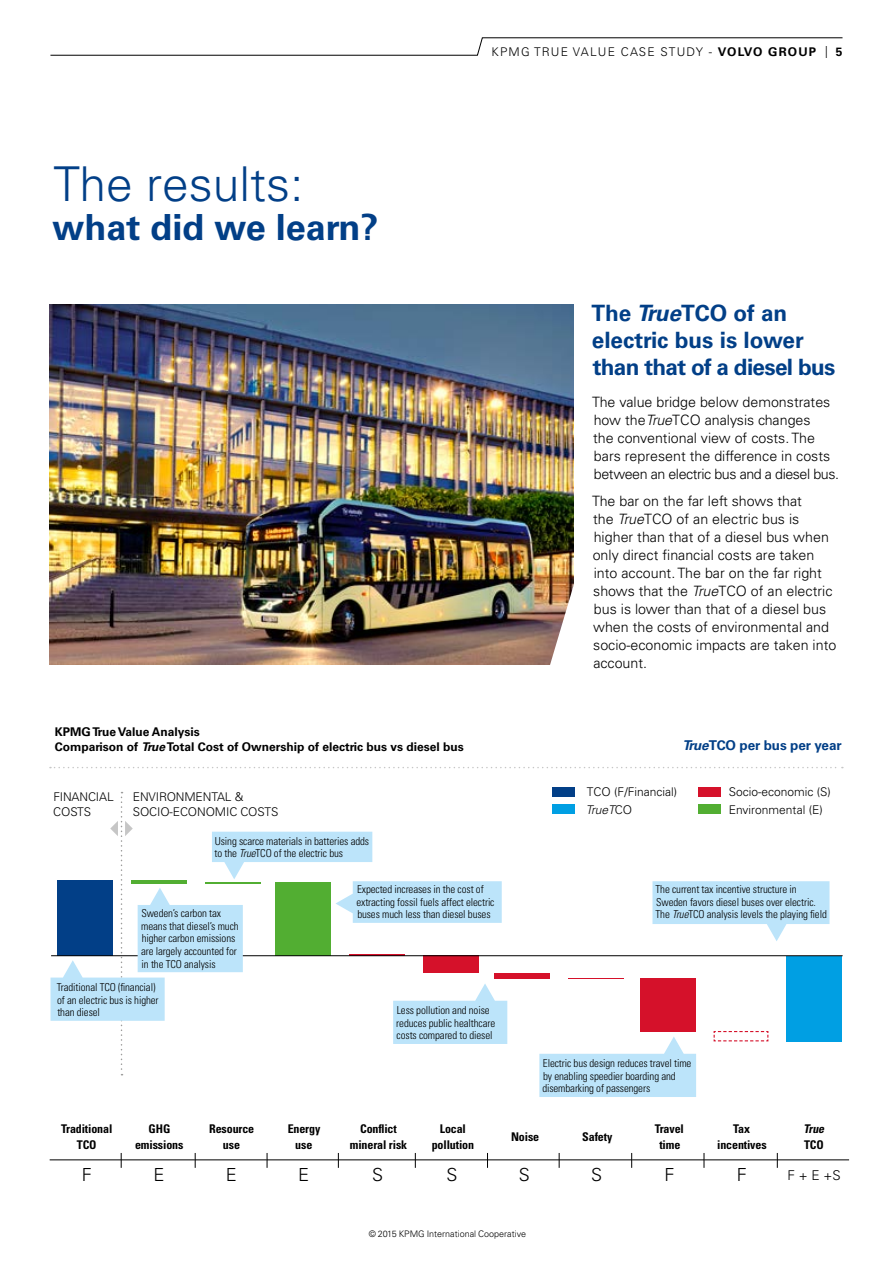
<style>
.page{position:relative;width:893px;height:1263px;background:#fff}
.page>*{position:absolute;margin:0;border:0;box-sizing:border-box;transform-origin:0 0}
.t1{font:300 48px "Univers LT Std";color:#023f87}
.t2{font:700 36px "Univers LT Std";color:#023f87}
.t3{font:700 22.5px/27px "Univers LT Std";letter-spacing:-.01em;color:#023f87}
.t4{font:300 18px "Univers LT Std";color:#000}
.t5{font:300 14.25px/18px "Univers LT Std";color:#000}
.t6{font:700 13.5px "Univers LT Std";letter-spacing:-.01em;color:#023f87}
.t7{font:300 13.5px "Univers LT Std";color:#000}
.t8{font:700 condensed 12px/16.5px "Univers LT Std";letter-spacing:-.01em;color:#000;text-align:center}
.t9{font:300 12px/15px "Univers LT Std";color:#000}
.t10{font:700 12px/15px "Univers LT Std";color:#000}
.t11{font:300 12px "Univers LT Std";letter-spacing:.1em;color:#000}
.t12{font:italic 700 condensed 12px "Univers LT Std";color:#000}
.t13{font:300 condensed 10.95px/12.5px "Univers LT Std";letter-spacing:-.01em;color:#000}
.t14{font:300 9px "Univers LT Std";color:#000}
.s1{font-weight:700}
.s2{font-family:"Univers";font-style:italic}
.s3{font-family:"Univers"}
.s4{font-style:italic}
</style>
<div class="page">
<img style="left:50px;top:304px;width:523px;height:360px">
<div style="left:494px;top:973px;width:55px;height:5px;background:#d5112a"></div>
<hr style="left:568px;top:978px;width:55px;height:1px;background:#d5112a">
<div style="left:641px;top:978px;width:55px;height:53px;background:#d5112a"></div>
<div style="left:787px;top:956px;width:55px;height:86px;background:#009fe3"></div>
<svg style="left:713px;top:1031px;width:56px;height:11px"></svg>
<hr style="left:51px;top:955px;width:792px;height:1px;background:#000">
<svg style="left:539px;top:1037px;width:157px;height:60px"></svg>
<svg style="left:652px;top:881px;width:177px;height:60px"></svg>
<svg style="left:51px;top:792px;width:456px;height:283px"></svg>
<div style="left:553px;top:787px;width:22px;height:10px;background:#023f87"></div>
<div style="left:698px;top:787px;width:22px;height:10px;background:#d5112a"></div>
<div style="left:698px;top:804px;width:22px;height:9px;background:#52ae32"></div>
<div style="left:553px;top:804px;width:22px;height:9px;background:#009fe3"></div>
<svg style="left:50px;top:767px;width:793px;height:1px"></svg>
<svg style="left:550px;top:583px;width:24px;height:82px"></svg>
<hr style="left:50px;top:1159px;width:72px;height:1px;background:#000">
<hr style="left:122px;top:1159px;width:72px;height:1px;background:#000">
<hr style="left:194px;top:1159px;width:73px;height:1px;background:#000">
<hr style="left:267px;top:1159px;width:72px;height:1px;background:#000">
<hr style="left:339px;top:1159px;width:76px;height:1px;background:#000">
<hr style="left:415px;top:1159px;width:73px;height:1px;background:#000">
<hr style="left:488px;top:1159px;width:72px;height:1px;background:#000">
<hr style="left:560px;top:1159px;width:72px;height:1px;background:#000">
<hr style="left:632px;top:1159px;width:72px;height:1px;background:#000">
<hr style="left:704px;top:1159px;width:73px;height:1px;background:#000">
<hr style="left:777px;top:1159px;width:72px;height:1px;background:#000">
<svg style="left:121px;top:1153px;width:1px;height:15px"></svg>
<svg style="left:195px;top:1153px;width:1px;height:15px"></svg>
<svg style="left:267px;top:1153px;width:1px;height:15px"></svg>
<svg style="left:338px;top:1153px;width:1px;height:15px"></svg>
<svg style="left:415px;top:1153px;width:1px;height:15px"></svg>
<svg style="left:487px;top:1153px;width:1px;height:15px"></svg>
<svg style="left:559px;top:1153px;width:1px;height:15px"></svg>
<svg style="left:631px;top:1153px;width:1px;height:15px"></svg>
<svg style="left:704px;top:1153px;width:1px;height:15px"></svg>
<svg style="left:777px;top:1153px;width:1px;height:15px"></svg>
<svg style="left:50px;top:37px;width:793px;height:19px"></svg>
<p class="t11" style="left:492px;top:45px;width:352px">KPMG TRUE VALUE CASE STUDY - <span class="s1">VOLVO GROUP</span> | <span class="s1">5</span></p>
<h1 class="t1" style="left:54px;top:155px;width:251px">The results:</h1>
<h2 class="t2" style="left:53px;top:206px;width:327px">what did we learn?</h2>
<p class="t10" style="left:55px;top:724px;width:411px">KPMG True Value Analysis<br>Comparison of <span class="s2">True</span> <span class="s3">Total Cost of Ownership</span> of electric bus vs diesel bus</p>
<p class="t9" style="left:53px;top:789px;width:62px">FINANCIAL<br>COSTS</p>
<p class="t9" style="left:133px;top:789px;width:147px">ENVIRONMENTAL &amp;<br>SOCIO-ECONOMIC COSTS</p>
<p class="t13" style="left:214px;top:834px;width:156px">Using scarce materials in batteries adds to the <span class="s2">True</span>TCO of the electric bus</p>
<h3 class="t3" style="left:591px;top:300px;width:245px">The <span class="s2">True</span>TCO of an electric bus is lower than that of a diesel bus</h3>
<h3 class="t5" style="left:592px;top:393px;width:248px">The value bridge below demonstrates how the<span class="s4">True</span>TCO analysis changes<br>the conventional view of costs. The bars represent the difference in costs between an electric bus and a diesel bus.</h3>
<p class="t5" style="left:592px;top:492px;width:246px">The bar on the far left shows that<br>the <span class="s4">True</span>TCO of an electric bus is higher than that of a diesel bus when only direct financial costs are taken into account. The bar on the far right shows that the <span class="s4">True</span>TCO of an electric bus is lower than that of a diesel bus when the costs of environmental and socio-economic impacts are taken into account.</p>
<p class="t6" style="left:682px;top:737px;width:161px"><span class="s2">True</span>TCO per bus per year</p>
<p class="t9" style="left:586px;top:783px;width:93px;line-height:18px">TCO (F/Financial)<br><span class="s4">TrueT</span>CO</p>
<p class="t9" style="left:729px;top:783px;width:104px;line-height:18px">Socio-economic (S)<br>Environmental (E)</p>
<p class="t13" style="left:141px;top:907px;width:99px">Sweden’s carbon tax means that diesel’s much higher carbon emissions are largely accounted for in the TCO analysis</p>
<p class="t13" style="left:57px;top:981px;width:103px">Traditional TCO (financial) of an electric bus is higher than diesel</p>
<p class="t13" style="left:356px;top:883px;width:140px">Expected increases in the cost of extracting fossil fuels affect electric buses much less than diesel buses</p>
<p class="t13" style="left:396px;top:1004px;width:100px">Less pollution and noise reduces public healthcare costs compared to diesel</p>
<p class="t13" style="left:655px;top:883px;width:173px">The current tax incentive structure in<br>Sweden favors diesel buses over electric.<br>The <span class="s2">True</span>TCO analysis levels the playing field</p>
<p class="t13" style="left:542px;top:1057px;width:151px">Electric bus design reduces travel time by enabling speedier boarding and disembarking of passengers</p>
<p class="t8" style="left:61px;top:1120px;width:53px">Traditional<br>TCO</p>
<p class="t8" style="left:135px;top:1120px;width:50px">GHG emissions</p>
<p class="t8" style="left:209px;top:1120px;width:47px">Resource use</p>
<p class="t8" style="left:288px;top:1120px;width:34px">Energy use</p>
<p class="t8" style="left:350px;top:1120px;width:59px">Conflict mineral risk</p>
<p class="t8" style="left:432px;top:1120px;width:44px">Local pollution</p>
<p class="t8" style="left:511px;top:1128px;width:30px">Noise</p>
<p class="t8" style="left:582px;top:1128px;width:32px">Safety</p>
<p class="t8" style="left:655px;top:1120px;width:31px">Travel time</p>
<p class="t8" style="left:717px;top:1120px;width:51px">Tax incentives</p>
<p class="t12" style="left:803px;top:1121px;width:25px">True</p>
<p class="t8" style="left:804px;top:1136px;width:21px">TCO</p>
<h3 class="t4" style="left:82px;top:1164px;width:12px">F</h3>
<h3 class="t4" style="left:154px;top:1164px;width:12px">E</h3>
<h3 class="t4" style="left:226px;top:1164px;width:12px">E</h3>
<h3 class="t4" style="left:298px;top:1164px;width:12px">E</h3>
<h3 class="t4" style="left:372px;top:1164px;width:12px">S</h3>
<h3 class="t4" style="left:447px;top:1164px;width:12px">S</h3>
<h3 class="t4" style="left:519px;top:1164px;width:12px">S</h3>
<h3 class="t4" style="left:591px;top:1164px;width:12px">S</h3>
<h3 class="t4" style="left:664px;top:1164px;width:12px">F</h3>
<h3 class="t4" style="left:737px;top:1164px;width:12px">F</h3>
<p class="t7" style="left:787px;top:1167px;width:55px">F + E +S</p>
<p class="t14" style="left:369px;top:1228px;width:159px">© 2015 KPMG International Cooperative</p>
</div>
